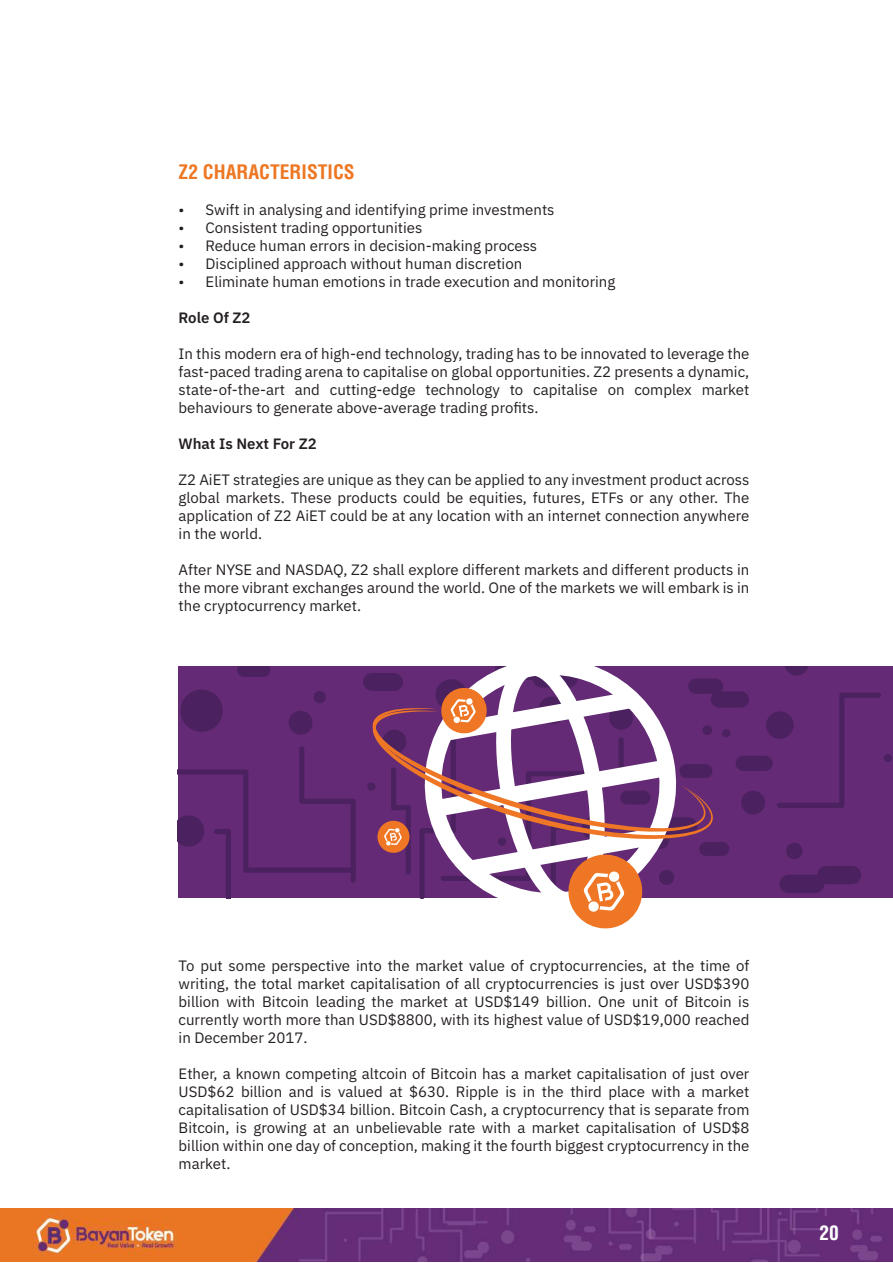
<style>
.page{position:relative;width:893px;height:1263px;background:#fff}
.page>*{position:absolute;margin:0;border:0;box-sizing:border-box;transform-origin:0 0}
.t1{font:700 condensed 19.5px "Helvetica LT Std";color:#ed7723}
.t2{font:700 condensed 19.5px "Helvetica LT Std";color:#fff}
.t3{font:15px/18px "IBM Plex Sans";color:#241f1f;text-align:justify}
.t4{font:600 15px "IBM Plex Sans";color:#241f1f}
</style>
<div class="page">
<img style="left:0;top:1209px;width:893px;height:53px">
<div style="left:178px;top:666px;width:715px;height:232px;background:#642a75"></div>
<div style="left:180px;top:689px;width:43px;height:43px;background:#4c2160;border-radius:50%"></div>
<div style="left:363px;top:673px;width:40px;height:18px;background:#4c2160;border-radius:9px"></div>
<svg style="left:237px;top:666px;width:33px;height:11px"></svg>
<svg style="left:178px;top:746px;width:178px;height:152px"></svg>
<div style="left:289px;top:711px;width:23px;height:24px;background:#4c2160;border-radius:50%"></div>
<div style="left:313px;top:691px;width:13px;height:12px;background:#4c2160;border-radius:50%"></div>
<div style="left:183px;top:825px;width:11px;height:12px;background:#4c2160;border-radius:50%"></div>
<div style="left:367px;top:782px;width:8px;height:9px;background:#4c2160;border-radius:50%"></div>
<svg style="left:777px;top:693px;width:104px;height:115px"></svg>
<div style="left:766px;top:711px;width:28px;height:28px;background:#4c2160;border-radius:50%"></div>
<div style="left:779px;top:875px;width:45px;height:18px;background:#4c2160;border-radius:9px"></div>
<div style="left:817px;top:866px;width:44px;height:18px;background:#4c2160;border-radius:9px"></div>
<div style="left:699px;top:842px;width:30px;height:14px;background:#4c2160;border-radius:7px"></div>
<div style="left:736px;top:756px;width:37px;height:15px;background:#4c2160;border-radius:8px"></div>
<div style="left:711px;top:691px;width:38px;height:17px;background:#4c2160;border-radius:8px"></div>
<div style="left:688px;top:679px;width:35px;height:15px;background:#4c2160;border-radius:8px"></div>
<svg style="left:785px;top:666px;width:23px;height:9px"></svg>
<div style="left:741px;top:791px;width:24px;height:24px;background:#4c2160;border-radius:50%"></div>
<div style="left:722px;top:729px;width:8px;height:8px;background:#4c2160;border-radius:50%"></div>
<div style="left:884px;top:754px;width:8px;height:8px;background:#4c2160;border-radius:50%"></div>
<div style="left:786px;top:843px;width:17px;height:16px;background:#4c2160;border-radius:50%"></div>
<svg style="left:372px;top:666px;width:341px;height:263px"></svg>
<h1 class="t1" style="left:179px;top:160px;width:178px">Z2 CHARACTERISTICS</h1>
<p class="t3" style="left:179px;top:200px;width:377px">• Swift in analysing and identifying prime investments</p>
<p class="t3" style="left:179px;top:218px;width:245px">• Consistent trading opportunities</p>
<p class="t3" style="left:179px;top:236px;width:360px">• Reduce human errors in decision-making process</p>
<p class="t3" style="left:179px;top:254px;width:345px">• Disciplined approach without human discretion</p>
<p class="t3" style="left:179px;top:272px;width:438px">• Eliminate human emotions in trade execution and monitoring</p>
<p class="t4" style="left:179px;top:306px;width:73px">Role Of Z2</p>
<p class="t3" style="left:179px;top:344px;width:572px">In this modern era of high-end technology, trading has to be innovated to leverage the fast-paced trading arena to capitalise on global opportunities. Z2 presents a dynamic, state-of-the-art and cutting-edge technology to capitalise on complex market behaviours to generate above-average trading profits.</p>
<p class="t4" style="left:179px;top:432px;width:140px">What Is Next For Z2</p>
<p class="t3" style="left:179px;top:470px;width:572px">Z2 AiET strategies are unique as they can be applied to any investment product across global markets. These products could be equities, futures, ETFs or any other. The application of Z2 AiET could be at any location with an internet connection anywhere in the world.</p>
<p class="t3" style="left:179px;top:560px;width:572px">After NYSE and NASDAQ, Z2 shall explore different markets and different products in the more vibrant exchanges around the world. One of the markets we will embark is in the cryptocurrency market.</p>
<p class="t3" style="left:179px;top:956px;width:572px">To put some perspective into the market value of cryptocurrencies, at the time of writing, the total market capitalisation of all cryptocurrencies is just over USD$390 billion with Bitcoin leading the market at USD$149 billion. One unit of Bitcoin is currently worth more than USD$8800, with its highest value of USD$19,000 reached in December 2017.</p>
<p class="t3" style="left:179px;top:1064px;width:572px">Ether, a known competing altcoin of Bitcoin has a market capitalisation of just over USD$62 billion and is valued at $630. Ripple is in the third place with a market capitalisation of USD$34 billion. Bitcoin Cash, a cryptocurrency that is separate from Bitcoin, is growing at an unbelievable rate with a market capitalisation of USD$8 billion within one day of conception, making it the fourth biggest cryptocurrency in the market.</p>
<h1 class="t2" style="left:819px;top:1221px;width:21px">20</h1>
</div>
